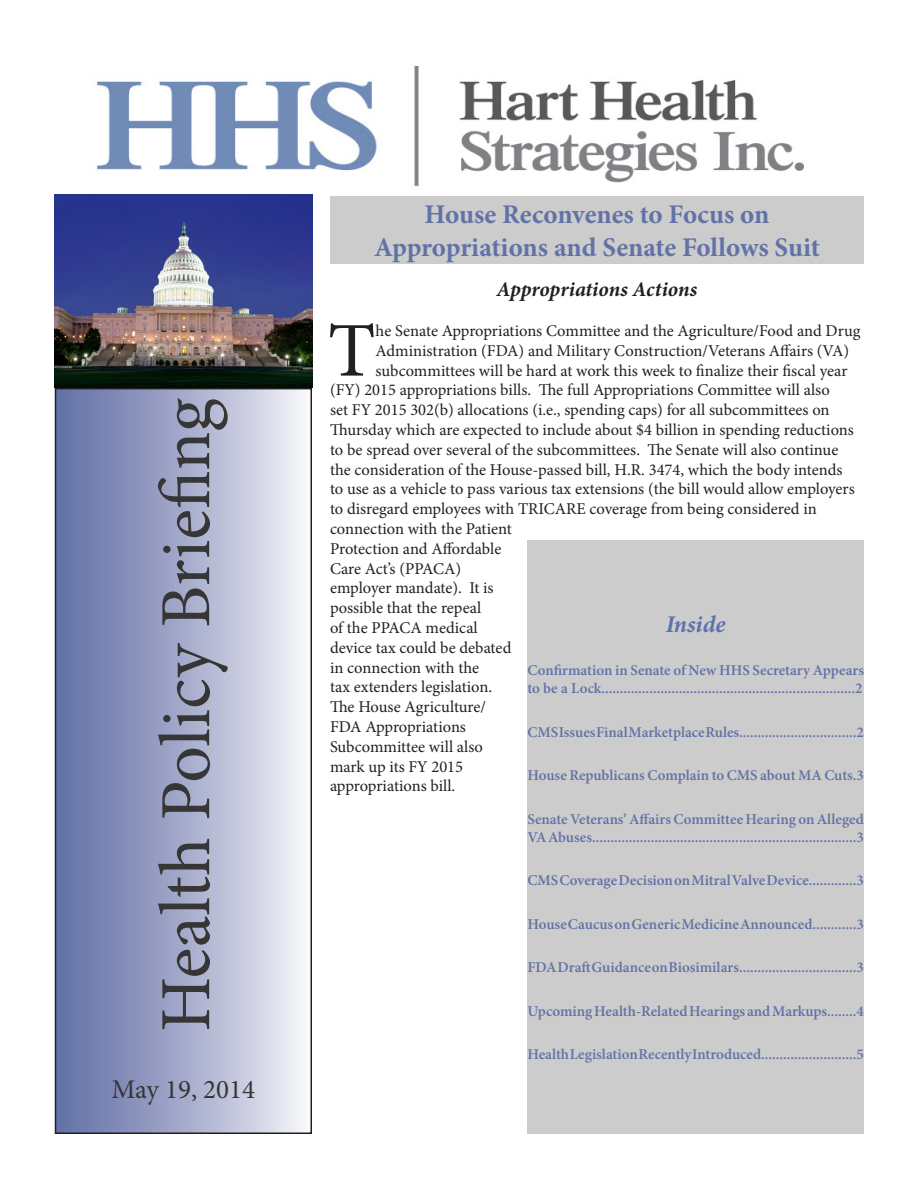
<style>
.page{position:relative;width:918px;height:1188px;background:#fff}
.page>*{position:absolute;margin:0;border:0;box-sizing:border-box;transform-origin:0 0}
.Paragraph_Style_1{font:77.4px "Minion Pro";color:#231f20}
.t1{font:72px "Minion Pro";color:#363636}
.t2{font:700 27px/32.4px "Minion Pro";letter-spacing:-.005em;color:#6172a6;text-align:center}
.t3{font:27px "Minion Pro";color:#363636}
.t4{font:italic 700 24px "Minion Pro";letter-spacing:.005em;color:#5c72ae}
.t5{font:italic 700 21px "Minion Pro";letter-spacing:-.005em;color:#231f20}
.Paragraph_Style_1-2{font:16.5px "Minion Pro";color:#231f20}
.t6{font:600 15px/18px "Minion Pro";color:#6172a6}
</style>
<div class="page">
<img style="left:54px;top:194px;width:258px;height:194px">
<div style="left:56px;top:389px;width:255px;height:744px;background:linear-gradient(to right,#5c6aa3,#f4f3f8)"></div>
<div style="left:55px;top:388px;width:257px;height:746px;border:2px solid #231f20"></div>
<div style="left:330px;top:196px;width:534px;height:67px;background:#ccc"></div>
<div style="left:527px;top:540px;width:337px;height:594px;background:#ccc"></div>
<img style="left:97px;top:66px;width:707px;height:121px">
<p class="t1" style="left:138px;top:1032px;width:635px;rotate:-90deg">Health Policy Briefing</p>
<p class="t3" style="left:112px;top:1071px;width:145px">May 19, 2014</p>
<p class="t2" style="left:374px;top:198px;width:447px">House Reconvenes to Focus on<br>Appropriations and Senate Follows Suit</p>
<p class="t5" style="left:497px;top:275px;width:202px">Appropriations Actions</p>
<p class="Paragraph_Style_1" style="left:328px;top:299px;width:49px">T</p>
<p class="Paragraph_Style_1-2" style="left:376px;top:320px;width:486px">he Senate Appropriations Committee and the Agriculture/Food and Drug</p>
<p class="Paragraph_Style_1-2" style="left:376px;top:339px;width:475px">Administration (FDA) and Military Construction/Veterans Affairs (VA)</p>
<p class="Paragraph_Style_1-2" style="left:376px;top:359px;width:473px">subcommittees will be hard at work this week to finalize their fiscal year</p>
<p class="Paragraph_Style_1-2" style="left:330px;top:379px;width:501px">(FY) 2015 appropriations bills. The full Appropriations Committee will also</p>
<p class="Paragraph_Style_1-2" style="left:330px;top:399px;width:501px">set FY 2015 302(b) allocations (i.e., spending caps) for all subcommittees on</p>
<p class="Paragraph_Style_1-2" style="left:330px;top:419px;width:525px">Thursday which are expected to include about $4 billion in spending reductions</p>
<p class="Paragraph_Style_1-2" style="left:330px;top:438px;width:510px">to be spread over several of the subcommittees. The Senate will also continue</p>
<p class="Paragraph_Style_1-2" style="left:330px;top:458px;width:514px">the consideration of the House-passed bill, H.R. 3474, which the body intends</p>
<p class="Paragraph_Style_1-2" style="left:330px;top:478px;width:526px">to use as a vehicle to pass various tax extensions (the bill would allow employers</p>
<p class="Paragraph_Style_1-2" style="left:330px;top:498px;width:488px">to disregard employees with TRICARE coverage from being considered in</p>
<p class="Paragraph_Style_1-2" style="left:330px;top:518px;width:183px">connection with the Patient</p>
<p class="Paragraph_Style_1-2" style="left:330px;top:537px;width:173px">Protection and Affordable</p>
<p class="Paragraph_Style_1-2" style="left:330px;top:557px;width:133px">Care Act’s (PPACA)</p>
<p class="Paragraph_Style_1-2" style="left:330px;top:577px;width:165px">employer mandate). It is</p>
<p class="Paragraph_Style_1-2" style="left:330px;top:597px;width:153px">possible that the repeal</p>
<p class="Paragraph_Style_1-2" style="left:330px;top:617px;width:149px">of the PPACA medical</p>
<p class="Paragraph_Style_1-2" style="left:330px;top:636px;width:183px">device tax could be debated</p>
<p class="Paragraph_Style_1-2" style="left:330px;top:656px;width:151px">in connection with the</p>
<p class="Paragraph_Style_1-2" style="left:330px;top:676px;width:164px">tax extenders legislation.</p>
<p class="Paragraph_Style_1-2" style="left:330px;top:696px;width:158px">The House Agriculture/</p>
<p class="Paragraph_Style_1-2" style="left:330px;top:716px;width:137px">FDA Appropriations</p>
<p class="Paragraph_Style_1-2" style="left:330px;top:735px;width:155px">Subcommittee will also</p>
<p class="Paragraph_Style_1-2" style="left:330px;top:755px;width:135px">mark up its FY 2015</p>
<p class="Paragraph_Style_1-2" style="left:330px;top:775px;width:127px">appropriations bill.</p>
<p class="t4" style="left:666px;top:607px;width:61px">Inside</p>
<p class="t6" style="left:527px;top:662px;width:338px">Confirmation in Senate of New HHS Secretary Appears to be a Lock.....................................................................2</p>
<p class="t6" style="left:527px;top:723px;width:338px">CMS Issues Final Marketplace Rules................................2</p>
<p class="t6" style="left:527px;top:767px;width:338px">House Republicans Complain to CMS about MA Cuts.3</p>
<p class="t6" style="left:527px;top:810px;width:338px">Senate Veterans’ Affairs Committee Hearing on Alleged<br>VA Abuses........................................................................3</p>
<p class="t6" style="left:527px;top:872px;width:338px">CMS Coverage Decision on Mitral Valve Device.............3</p>
<p class="t6" style="left:527px;top:915px;width:338px">House Caucus on Generic Medicine Announced............3</p>
<p class="t6" style="left:527px;top:959px;width:338px">FDA Draft Guidance on Biosimilars................................3</p>
<p class="t6" style="left:527px;top:1002px;width:338px">Upcoming Health-Related Hearings and Markups........4</p>
<p class="t6" style="left:527px;top:1046px;width:338px">Health Legislation Recently Introduced..........................5</p>
</div>
